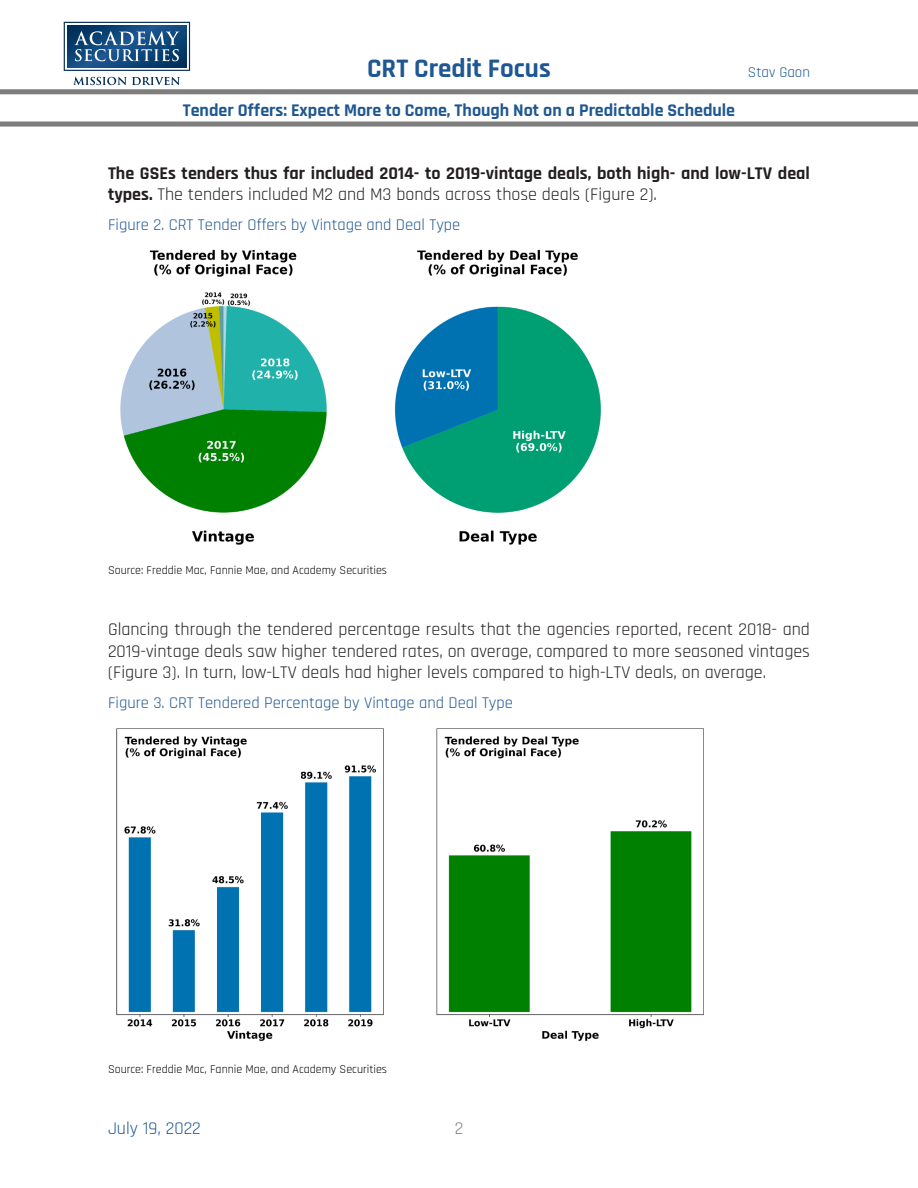
<style>
.page{position:relative;width:918px;height:1188px;background:#fff}
.page>*{position:absolute;margin:0;border:0;box-sizing:border-box;transform-origin:0 0}
.t1{font:700 27px "Rajdhani";color:#1f5792}
.t2{font:18px/21.6px "Rajdhani";color:#231f20;text-align:justify}
.t3{font:700 18px/21.6px "Rajdhani";color:#231f20}
.t4{font:700 18px "Rajdhani";color:#1f5792}
.t5{font:18px "Rajdhani";color:#1f5792}
.t6{font:18px "Rajdhani";color:#7e7e7e}
.Figure_title{font:16.5px "Rajdhani";color:#1f5792}
.t7{font:15px "Rajdhani";color:#1f5792}
.Figure_source{font:12px "Rajdhani";color:#000}
.s1{font-weight:400}
</style>
<div class="page">
<svg style="left:64px;top:22px;width:126px;height:49px;background:#436e95"></svg>
<svg style="left:73px;top:77px;width:107px;height:8px"></svg>
<div style="left:0;top:89px;width:918px;height:5px;background:#7e7e7e"></div>
<div style="left:0;top:122px;width:918px;height:5px;background:#7e7e7e"></div>
<img style="left:120px;top:249px;width:481px;height:296px">
<img style="left:116px;top:728px;width:588px;height:314px">
<h1 class="t1" style="left:367px;top:52px;width:185px">CRT Credit Focus</h1>
<p class="t7" style="left:748px;top:63px;width:64px">Stav Gaon</p>
<p class="t4" style="left:183px;top:100px;width:554px">Tender Offers: Expect More to Come, Though Not on a Predictable Schedule</p>
<p class="t3" style="left:108px;top:163px;width:704px">The GSEs tenders thus far included 2014- to 2019-vintage deals, both high- and low-LTV deal types. <span class="s1">The tenders included M2 and M3 bonds across those deals (Figure 2).</span></p>
<p class="Figure_title" style="left:108px;top:215px;width:354px">Figure 2. CRT Tender Offers by Vintage and Deal Type</p>
<p class="Figure_source" style="left:108px;top:563px;width:281px">Source: Freddie Mac, Fannie Mae, and Academy Securities</p>
<p class="t2" style="left:108px;top:619px;width:704px">Glancing through the tendered percentage results that the agencies reported, recent 2018- and 2019-vintage deals saw higher tendered rates, on average, compared to more seasoned vintages (Figure 3). In turn, low-LTV deals had higher levels compared to high-LTV deals, on average.</p>
<p class="Figure_title" style="left:108px;top:693px;width:406px">Figure 3. CRT Tendered Percentage by Vintage and Deal Type</p>
<p class="Figure_source" style="left:108px;top:1063px;width:281px">Source: Freddie Mac, Fannie Mae, and Academy Securities</p>
<p class="t5" style="left:108px;top:1118px;width:94px">July 19, 2022</p>
<p class="t6" style="left:455px;top:1118px;width:10px">2</p>
</div>
